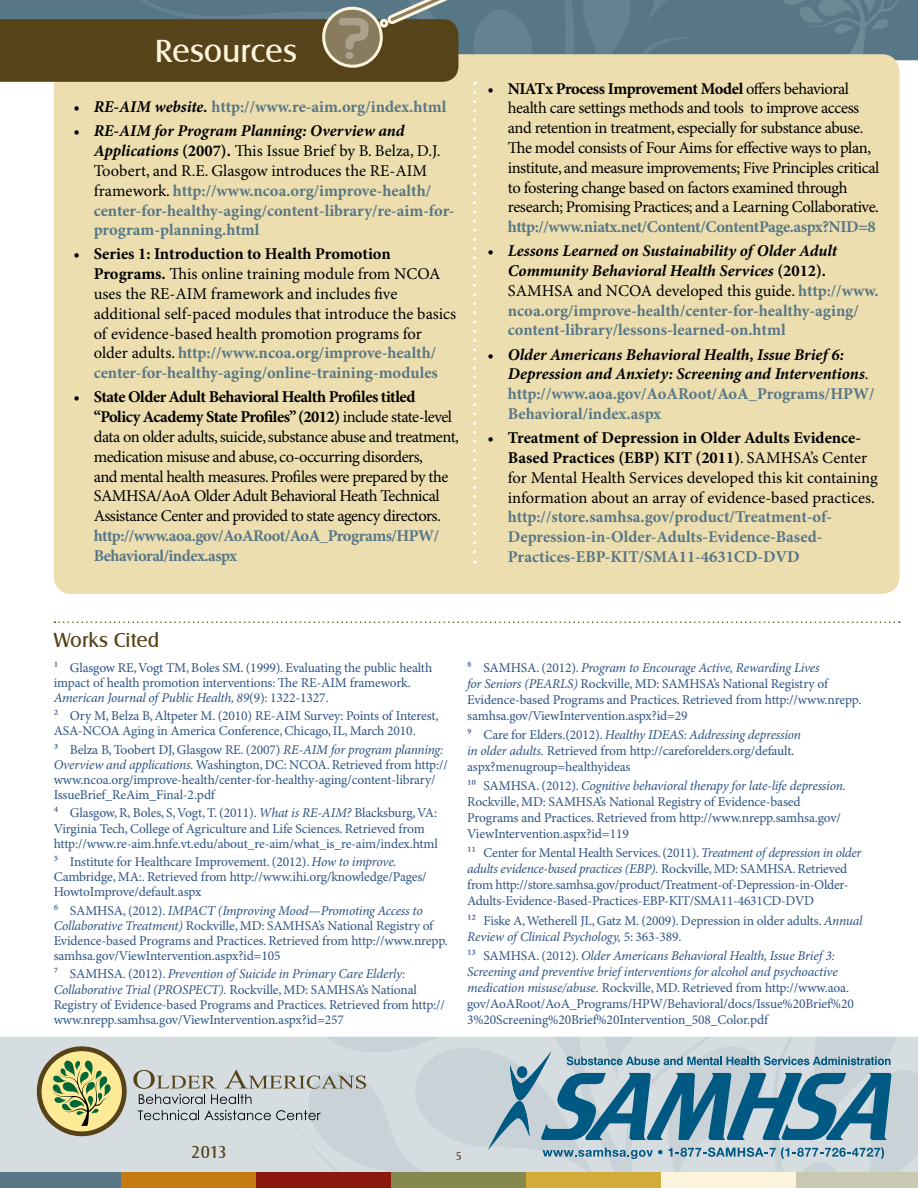
<style>
.page{position:relative;width:918px;height:1188px;background:#fff}
.page>*{position:absolute;margin:0;border:0;box-sizing:border-box;transform-origin:0 0}
.t1{font:33px "Castle T";color:#fcf4dc}
.t2{font:21px "Castle T";color:#574319}
.t3{font:18px "Castle T";color:#574319}
.t4{font:700 16.5px/19.8px "Minion Pro";color:#577786}
.t5{font:16.5px/19.8px "Minion Pro";letter-spacing:-.025em;color:#000}
.t6{font:16.5px/19.8px "Minion Pro";color:#000}
.t7{font:italic 700 16.5px/19.8px "Minion Pro";letter-spacing:-.005em;color:#000}
.t8{font:13.5px/15.1px "Minion Pro";letter-spacing:-.01em;color:#2d5485}
.t9{font:12px "Castle T";color:#574319}
.s1{font-weight:400;color:#000}
.s2{font-style:italic;color:#000}
.s3{color:#000}
.s4{font-weight:700}
.s5{font-weight:700;color:#577786}
.s6{font-weight:400;font-style:normal}
.s7{font-style:normal;color:#577786}
.s8{font-style:italic}
</style>
<div class="page">
<div style="left:0;top:1037px;width:133px;height:135px;background:#d5dde1"></div>
<div style="left:726px;top:0;width:192px;height:60px;background:#577786"></div>
<svg style="left:773px;top:0;width:140px;height:60px"></svg>
<div style="left:0;top:1172px;width:122px;height:16px;background:#577786"></div>
<div style="left:122px;top:1172px;width:134px;height:16px;background:#c47b12"></div>
<div style="left:54px;top:54px;width:846px;height:540px;background:#eddeb0;border-radius:18px"></div>
<svg style="left:54px;top:621px;width:846px;height:2px"></svg>
<svg style="left:473px;top:92px;width:3px;height:472px"></svg>
<svg style="left:0;top:0;width:726px;height:85px"></svg>
<svg style="left:39px;top:1049px;width:85px;height:85px"></svg>
<div style="left:37px;top:1046px;width:90px;height:90px;border:5px solid #574319;border-radius:50%"></div>
<svg style="left:51px;top:1060px;width:60px;height:66px"></svg>
<svg style="left:133px;top:1037px;width:785px;height:151px"></svg>
<h1 class="t1" style="left:155px;top:33px;width:143px">Resources</h1>
<p class="t4" style="left:74px;top:98px;width:375px"><span class="s1">•</span> <span class="s2">RE-AIM website.</span> http://www.re-aim.org/index.html</p>
<p class="t4" style="left:94px;top:122px;width:362px;text-indent:-20px"><span class="s1">•</span> <span class="s2">RE-AIM for Program Planning: Overview and Applications</span> <span class="s3">(2007).</span> <span class="s1">This Issue Brief by B. Belza, D.J.<br>Toobert, and R.E. Glasgow introduces the RE-AIM framework.</span> http://www.ncoa.org/improve-health/ center-for-healthy-aging/content-library/re-aim-for&shy;program-planning.html</p>
<p class="t6" style="left:94px;top:245px;width:364px;text-indent:-20px">• <span class="s4">Series 1: Introduction to Health Promotion Programs.</span> This online training module from NCOA uses the RE-AIM framework and includes five additional self-paced modules that introduce the basics of evidence-based health promotion programs for older adults. <span class="s5">http://www.ncoa.org/improve-health/ center-for-healthy-aging/online-training-modules</span></p>
<p class="t5" style="left:94px;top:388px;width:367px;text-indent:-20px">• <span class="s4">State Older Adult Behavioral Health Profiles titled “Policy Academy State Profiles” (2012)</span> include state-level data on older adults, suicide, substance abuse and treatment, medication misuse and abuse, co-occurring disorders,<br>and mental health measures. Profiles were prepared by the SAMHSA/AoA Older Adult Behavioral Heath Technical Assistance Center and provided to state agency directors. <span class="s5">http://www.aoa.gov/AoARoot/AoA_Programs/HPW/ Behavioral/index.aspx</span></p>
<p class="t5" style="left:508px;top:79px;width:373px;text-indent:-20px">• <span class="s4">NIATx Process Improvement Model</span> offers behavioral health care settings methods and tools to improve access and retention in treatment, especially for substance abuse.<br>The model consists of Four Aims for effective ways to plan, institute, and measure improvements; Five Principles critical to fostering change based on factors examined through research; Promising Practices; and a Learning Collaborative. <span class="s5">http://www.niatx.net/Content/ContentPage.aspx?NID=8</span></p>
<p class="t4" style="left:508px;top:242px;width:372px;text-indent:-20px"><span class="s1">•</span> <span class="s2">Lessons Learned on Sustainability of Older Adult Community Behavioral Health Services</span> <span class="s3">(2012).<br></span><span class="s1">SAMHSA and NCOA developed this guide.</span> http://www. ncoa.org/improve-health/center-for-healthy-aging/ content-library/lessons-learned-on.html</p>
<p class="t7" style="left:508px;top:345px;width:368px;text-indent:-20px"><span class="s6">•</span> Older Americans Behavioral Health, Issue Brief 6:<br>Depression and Anxiety: Screening and Interventions<span class="s6">. </span><span class="s7">http://www.aoa.gov/AoARoot/AoA_Programs/HPW/ Behavioral/index.aspx</span></p>
<p class="t4" style="left:508px;top:429px;width:371px;text-indent:-20px"><span class="s1">•</span> <span class="s3">Treatment of Depression in Older Adults Evidence-Based Practices (EBP) KIT (2011)</span><span class="s1">. SAMHSA’s Center for Mental Health Services developed this kit containing information about an array of evidence-based practices. </span>http://store.samhsa.gov/product/Treatment-of-Depression-in-Older-Adults-Evidence-Based-Practices-EBP-KIT/SMA11-4631CD-DVD</p>
<p class="t2" style="left:54px;top:628px;width:107px">Works Cited</p>
<p class="t8" style="left:54px;top:660px;width:380px">1 Glasgow RE, Vogt TM, Boles SM. (1999). Evaluating the public health impact of health promotion interventions: The RE-AIM framework.<br><span class="s8">American Journal of Public Health, 89</span>(9): 1322-1327.</p>
<p class="t8" style="left:54px;top:709px;width:386px">2 Ory M, Belza B, Altpeter M. (2010) RE-AIM Survey: Points of Interest,<br>ASA-NCOA Aging in America Conference, Chicago, IL, March 2010.</p>
<p class="t8" style="left:54px;top:742px;width:396px">3 Belza B, Toobert DJ, Glasgow RE. (2007) <span class="s8">RE-AIM for program planning:<br>Overview and applications.</span> Washington, DC: NCOA. Retrieved from http:// www.ncoa.org/improve-health/center-for-healthy-aging/content-library/ IssueBrief_ReAim_Final-2.pdf</p>
<p class="t8" style="left:54px;top:806px;width:386px">4 Glasgow, R, Boles, S, Vogt, T. (2011). <span class="s8">What is RE-AIM?</span> Blacksburg, VA:<br>Virginia Tech, College of Agriculture and Life Sciences. Retrieved from http://www.re-aim.hnfe.vt.edu/about_re-aim/what_is_re-aim/index.html</p>
<p class="t8" style="left:54px;top:855px;width:374px">5 Institute for Healthcare Improvement. (2012). <span class="s8">How to improve.<br></span>Cambridge, MA:. Retrieved from http://www.ihi.org/knowledge/Pages/<br>HowtoImprove/default.aspx</p>
<p class="t8" style="left:54px;top:903px;width:396px">6 SAMHSA, (2012). <span class="s8">IMPACT (Improving Mood—Promoting Access to Collaborative Treatment)</span> Rockville, MD: SAMHSA’s National Registry of Evidence-based Programs and Practices. Retrieved from http://www.nrepp. samhsa.gov/ViewIntervention.aspx?id=105</p>
<p class="t8" style="left:54px;top:967px;width:393px">7 SAMHSA. (2012). <span class="s8">Prevention of Suicide in Primary Care Elderly:<br>Collaborative Trial (PROSPECT).</span> Rockville, MD: SAMHSA’s National Registry of Evidence-based Programs and Practices. Retrieved from http:// www.nrepp.samhsa.gov/ViewIntervention.aspx?id=257</p>
<p class="t8" style="left:467px;top:660px;width:396px;line-height:16px">8 SAMHSA. (2012). <span class="s8">Program to Encourage Active, Rewarding Lives<br>for Seniors (PEARLS)</span> Rockville, MD: SAMHSA’s National Registry of Evidence-based Programs and Practices. Retrieved from http://www.nrepp. samhsa.gov/ViewIntervention.aspx?id=29</p>
<p class="t8" style="left:467px;top:727px;width:335px;line-height:16px">9 Care for Elders.(2012). <span class="s8">Healthy IDEAS: Addressing depression in older adults.</span> Retrieved from http://careforelders.org/default. aspx?menugroup=healthyideas</p>
<p class="t8" style="left:467px;top:778px;width:380px;line-height:16px">10 SAMHSA. (2012). <span class="s8">Cognitive behavioral therapy for late-life depression.<br></span>Rockville, MD: SAMHSA’s National Registry of Evidence-based Programs and Practices. Retrieved from http://www.nrepp.samhsa.gov/ ViewIntervention.aspx?id=119</p>
<p class="t8" style="left:467px;top:846px;width:396px;line-height:16px">11 Center for Mental Health Services. (2011). <span class="s8">Treatment of depression in older adults evidence-based practices (EBP).</span> Rockville, MD: SAMHSA. Retrieved from http://store.samhsa.gov/product/Treatment-of-Depression-in-Older-Adults-Evidence-Based-Practices-EBP-KIT/SMA11-4631CD-DVD</p>
<p class="t8" style="left:467px;top:913px;width:397px;line-height:16px">12 Fiske A, Wetherell JL, Gatz M. (2009). Depression in older adults. <span class="s8">Annual<br>Review of Clinical Psychology,</span> 5: 363-389.</p>
<p class="t8" style="left:467px;top:948px;width:388px;line-height:16px">13 SAMHSA. (2012). <span class="s8">Older Americans Behavioral Health, Issue Brief 3:<br>Screening and preventive brief interventions for alcohol and psychoactive medication misuse/abuse.</span> Rockville, MD. Retrieved from http://www.aoa. gov/AoARoot/AoA_Programs/HPW/Behavioral/docs/Issue%20Brief%20<br>3%20Screening%20Brief%20Intervention_508_Color.pdf</p>
<p class="t3" style="left:191px;top:1142px;width:37px">2013</p>
<p class="t9" style="left:456px;top:1150px;width:8px">5</p>
</div>
